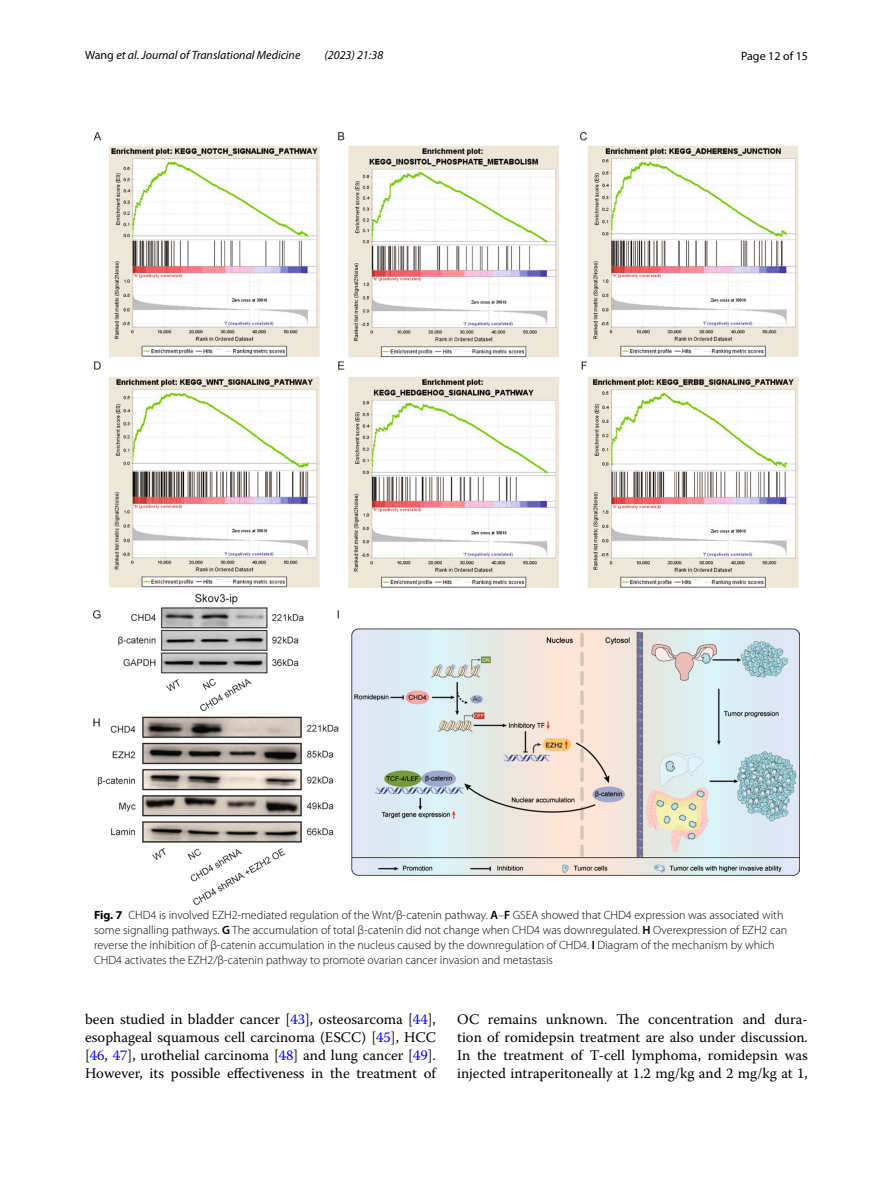
<style>
.page{position:relative;width:893px;height:1187px;background:#fff}
.page>*{position:absolute;margin:0;border:0;box-sizing:border-box;transform-origin:0 0}
.t1{font:14.7px/18px "Warnock Pro";color:#000;text-align:justify}
.t2{font:300 12px/15px "Myriad Pro";color:#000}
.t3{font:italic 12px "Myriad Pro";color:#000}
.t4{font:12px "Myriad Pro";color:#000}
.s1{font-style:normal}
.s2{font-weight:700}
.s3{font-weight:600}
.s4{color:#00f}
</style>
<div class="page">
<img style="left:94px;top:133px;width:705px;height:771px">
<p class="t3" style="left:85px;top:48px;width:217px"><span class="s1">Wang</span> et al. Journal of Translational Medicine</p>
<p class="t3" style="left:324px;top:48px;width:60px">(2023) 21:38</p>
<p class="t4" style="left:741px;top:48px;width:68px">Page 12 of 15</p>
<p class="t2" style="left:94px;top:907px;width:695px"><span class="s2">Fig. 7</span> CHD4 is involved EZH2-mediated regulation of the Wnt/β-catenin pathway. <span class="s3">A</span>–<span class="s3">F</span> GSEA showed that CHD4 expression was associated with some signalling pathways. <span class="s3">G</span> The accumulation of total β-catenin did not change when CHD4 was downregulated. <span class="s3">H</span> Overexpression of EZH2 can reverse the inhibition of β-catenin accumulation in the nucleus caused by the downregulation of CHD4. <span class="s3">I</span> Diagram of the mechanism by which CHD4 activates the EZH2/β-catenin pathway to promote ovarian cancer invasion and metastasis</p>
<p class="t1" style="left:85px;top:1010px;width:352px">been studied in bladder cancer [<span class="s4">43</span>], osteosarcoma [<span class="s4">44</span>], esophageal squamous cell carcinoma (ESCC) [<span class="s4">45</span>], HCC [<span class="s4">46</span>, <span class="s4">47</span>], urothelial carcinoma [<span class="s4">48</span>] and lung cancer [<span class="s4">49</span>].<br>However, its possible effectiveness in the treatment of</p>
<p class="t1" style="left:457px;top:1010px;width:352px">OC remains unknown. The concentration and dura&shy;tion of romidepsin treatment are also under discussion.<br>In the treatment of T-cell lymphoma, romidepsin was injected intraperitoneally at 1.2 mg/kg and 2 mg/kg at 1,</p>
</div>
